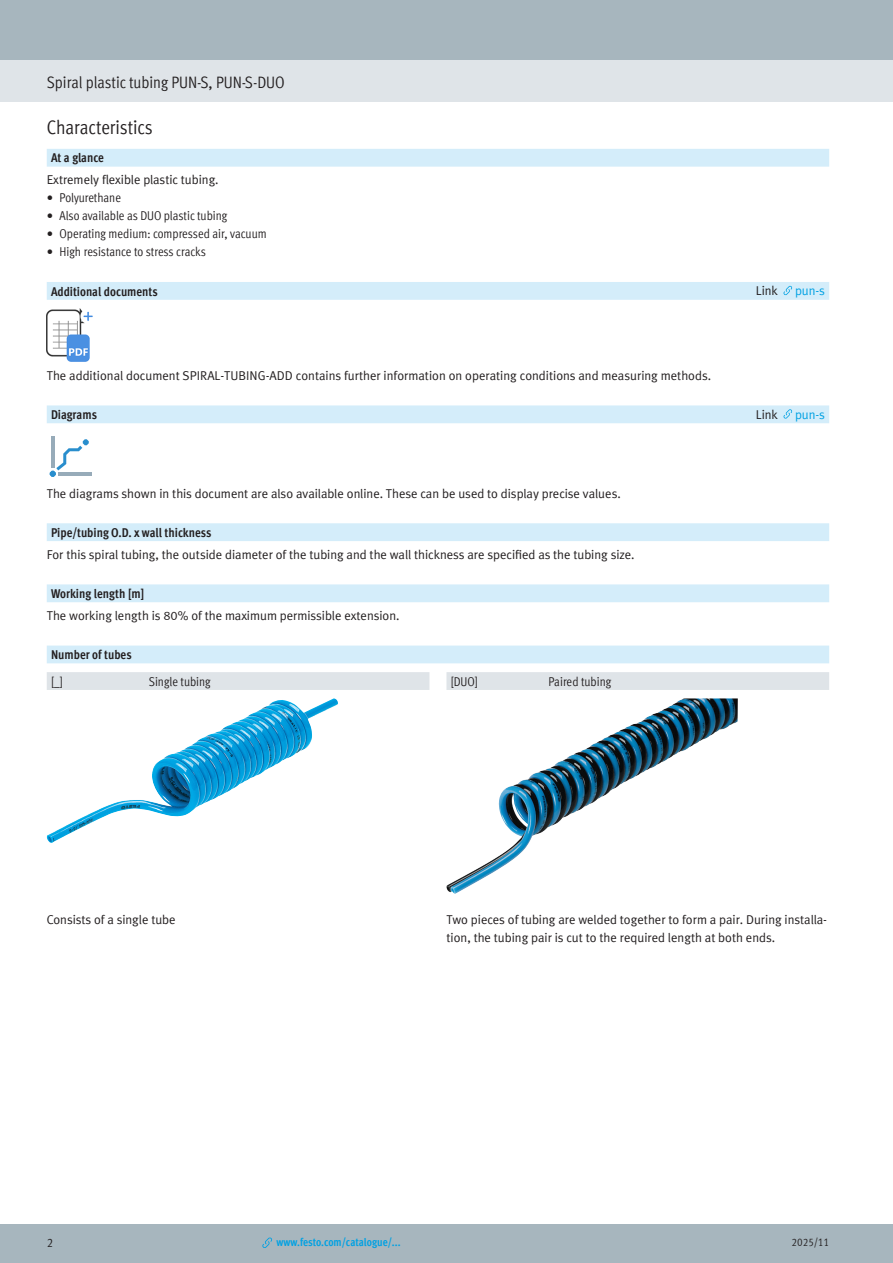
<style>
.page{position:relative;width:893px;height:1263px;background:#fff}
.page>*{position:absolute;margin:0;border:0;box-sizing:border-box;transform-origin:0 0}
.t1{font:condensed 19.5px "Festo";letter-spacing:-.005em;color:#231f20}
.t2{font:condensed 16.5px "Festo";letter-spacing:-.005em;color:#231f20}
.FES_regular{font:12.75px/18px "Festo Chinese T";color:#231f20}
.FES_in_10{font:condensed 12.75px "Festo";letter-spacing:-.005em;color:#231f20}
.FES_head_1_text{font:700 condensed 12.75px "Festo";color:#231f20}
.FES_regular_right{font:12.75px "Festo Chinese T";letter-spacing:-.01em;color:#00a1e3}
.FES_regular_right-2{font:12.75px "Festo Chinese T";color:#231f20}
.t3{font:700 condensed 11.25px "Festo";color:#00a1e3}
.t4{font:condensed 11.25px "Festo";color:#231f20}
</style>
<div class="page">
<div style="left:0;top:1225px;width:893px;height:38px;background:#a7b6be"></div>
<div style="left:0;top:60px;width:893px;height:42px;background:#dfe4e8"></div>
<div style="left:0;top:0;width:893px;height:60px;background:#a7b6be"></div>
<svg style="left:262px;top:1237px;width:10px;height:11px"></svg>
<div style="left:47px;top:149px;width:782px;height:18px;background:#d4edfa"></div>
<div style="left:47px;top:282px;width:782px;height:18px;background:#d4edfa"></div>
<img style="left:47px;top:308px;width:46px;height:54px">
<div style="left:47px;top:405px;width:782px;height:18px;background:#d4edfa"></div>
<hr style="left:59px;top:472px;width:33px;height:3px;background:#97abb9">
<hr style="left:51px;top:436px;width:3px;height:32px;background:#97abb9">
<svg style="left:50px;top:439px;width:39px;height:38px"></svg>
<div style="left:47px;top:523px;width:782px;height:18px;background:#d4edfa"></div>
<div style="left:47px;top:584px;width:782px;height:18px;background:#d4edfa"></div>
<div style="left:47px;top:645px;width:782px;height:18px;background:#d4edfa"></div>
<div style="left:47px;top:672px;width:782px;height:18px;background:#dfe4e8"></div>
<img style="left:47px;top:698px;width:291px;height:145px">
<img style="left:446px;top:698px;width:292px;height:196px">
<p class="t2" style="left:47px;top:71px;width:239px">Spiral plastic tubing PUN-S, PUN-S-DUO</p>
<h1 class="t1" style="left:47px;top:113px;width:108px">Characteristics</h1>
<p class="FES_head_1_text" style="left:51px;top:148px;width:54px">At a glance</p>
<p class="FES_regular" style="left:47px;top:170px;width:173px">Extremely flexible plastic tubing.</p>
<p class="FES_in_10" style="left:47px;top:189px;width:76px">• Polyurethane</p>
<p class="FES_in_10" style="left:47px;top:207px;width:182px">• Also available as DUO plastic tubing</p>
<p class="FES_in_10" style="left:47px;top:225px;width:221px">• Operating medium: compressed air, vacuum</p>
<p class="FES_in_10" style="left:47px;top:243px;width:161px">• High resistance to stress cracks</p>
<p class="FES_head_1_text" style="left:51px;top:281px;width:108px">Additional documents</p>
<p class="FES_regular_right-2" style="left:756px;top:281px;width:23px">Link</p>
<p class="FES_regular_right" style="left:795px;top:281px;width:32px">pun-s</p>
<p class="FES_regular" style="left:47px;top:366px;width:666px">The additional document SPIRAL-TUBING-ADD contains further information on operating conditions and measuring methods.</p>
<p class="FES_head_1_text" style="left:51px;top:405px;width:48px">Diagrams</p>
<p class="FES_regular_right-2" style="left:756px;top:405px;width:23px">Link</p>
<p class="FES_regular_right" style="left:795px;top:405px;width:32px">pun-s</p>
<p class="FES_regular" style="left:47px;top:483px;width:576px">The diagrams shown in this document are also available online. These can be used to display precise values.</p>
<p class="FES_head_1_text" style="left:51px;top:523px;width:162px">Pipe/tubing O.D. x wall thickness</p>
<p class="FES_regular" style="left:47px;top:545px;width:589px">For this spiral tubing, the outside diameter of the tubing and the wall thickness are specified as the tubing size.</p>
<p class="FES_head_1_text" style="left:51px;top:584px;width:95px">Working length [m]</p>
<p class="FES_regular" style="left:47px;top:606px;width:354px">The working length is 80% of the maximum permissible extension.</p>
<p class="FES_head_1_text" style="left:51px;top:645px;width:82px">Number of tubes</p>
<p class="FES_in_10" style="left:51px;top:672px;width:13px">[_]</p>
<p class="FES_in_10" style="left:149px;top:672px;width:63px">Single tubing</p>
<p class="FES_in_10" style="left:451px;top:672px;width:29px">[DUO]</p>
<p class="FES_in_10" style="left:549px;top:672px;width:64px">Paired tubing</p>
<p class="FES_regular" style="left:47px;top:910px;width:130px">Consists of a single tube</p>
<p class="FES_regular" style="left:446px;top:910px;width:382px">Two pieces of tubing are welded together to form a pair. During installa&shy;tion, the tubing pair is cut to the required length at both ends.</p>
<p class="FES_in_10" style="left:47px;top:1233px;width:8px">2</p>
<p class="t3" style="left:276px;top:1233px;width:126px">www.festo.com/catalogue/...</p>
<p class="t4" style="left:792px;top:1234px;width:39px">2025/11</p>
</div>
